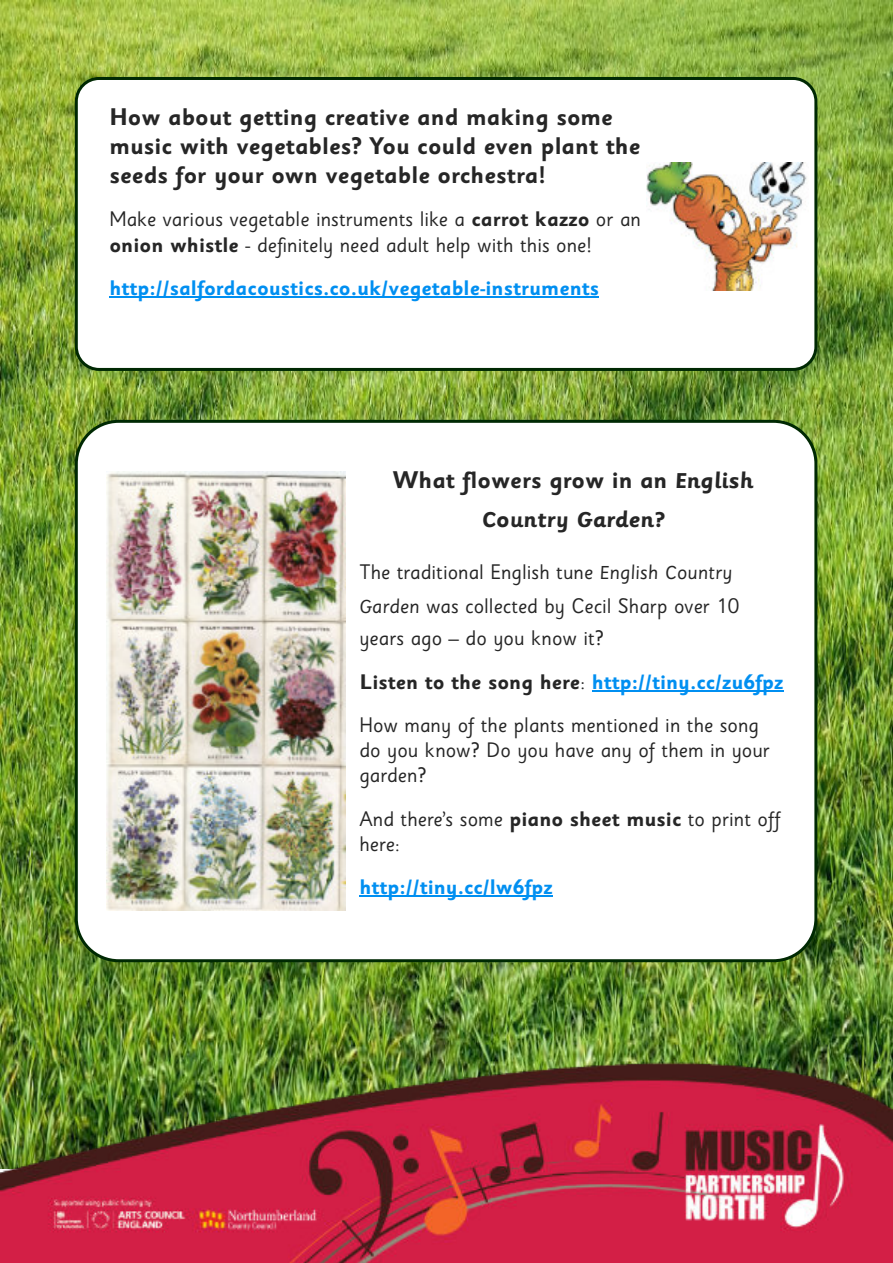
<style>
.page{position:relative;width:893px;height:1263px;background:#fff}
.page>*{position:absolute;margin:0;border:0;box-sizing:border-box;transform-origin:0 0}
.t1{font:700 24px/28.8px "Sassoon Sans Std";color:#262626}
.t2{font:700 24px "Sassoon Primary Std";color:#262626}
.t3{font:21px/25.2px "Sassoon Sans Std";color:#262626}
.t4{font:700 21px "Sassoon Sans Std";color:#008ff1}
.s1{font-weight:700}
.s2{font-family:"Sassoon Primary Std"}
.s3{font-family:"Sassoon Sans Slope Std"}
.s4{font-weight:700;color:#008ff1}
</style>
<div class="page">
<img style="left:0;top:0;width:893px;height:1052px">
<img style="left:0;top:1052px;width:893px;height:211px">
<div style="left:75px;top:77px;width:742px;height:294px;background:#fff;border:3px solid #002903;border-radius:23px"></div>
<hr style="left:109px;top:297px;width:490px;height:1px;background:#008ff1">
<div style="left:75px;top:420px;width:742px;height:542px;background:#fff;border:3px solid #002903;border-radius:42px"></div>
<hr style="left:592px;top:690px;width:191px;height:1px;background:#008ff1">
<hr style="left:359px;top:896px;width:194px;height:1px;background:#008ff1">
<img style="left:646px;top:162px;width:161px;height:128px">
<img style="left:106px;top:471px;width:239px;height:440px">
<p class="t1" style="left:109px;top:106px;width:532px">How about getting creative and making some music with vegetables? You could even plant the seeds for your own vegetable orchestra!</p>
<p class="t3" style="left:109px;top:210px;width:533px">Make various vegetable instruments like a <span class="s1">carrot kazzo</span> or an <span class="s1">onion whistle</span> - definitely need adult help with this one!</p>
<p class="t4" style="left:109px;top:280px;width:491px">http://salfordacoustics.co.uk/vegetable-instruments</p>
<p class="t1" style="left:393px;top:469px;width:362px">What flowers grow in an <span class="s2">English</span></p>
<p class="t2" style="left:482px;top:511px;width:184px">Country Garden?</p>
<p class="t3" style="left:359px;top:558px;width:382px;line-height:34px">The traditional English tune <span class="s3">English Country<br>Garden</span> was collected by Cecil Sharp over 10</p>
<p class="t3" style="left:359px;top:619px;width:425px;line-height:43.2px">years ago – do you know it?<br><span class="s1">Listen to the song here</span>: <span class="s4">http://tiny.cc/zu6fpz<br></span>How many of the plants mentioned in the song</p>
<p class="t3" style="left:359px;top:740px;width:412px">do you know? Do you have any of them in your garden?</p>
<p class="t3" style="left:359px;top:809px;width:423px">And there’s some <span class="s1">piano sheet music</span> to print off here:</p>
<p class="t4" style="left:359px;top:879px;width:195px">http://tiny.cc/lw6fpz</p>
</div>
